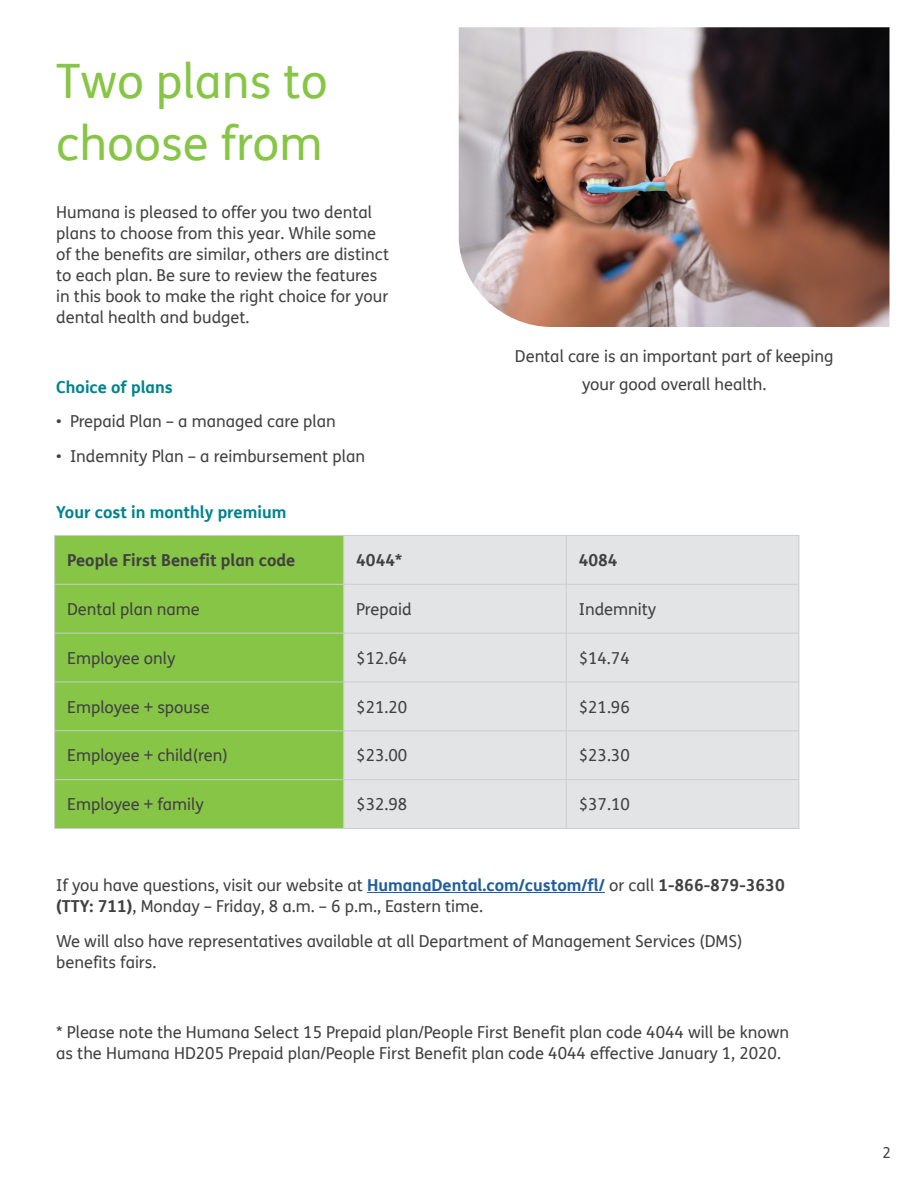
<style>
.page{position:relative;width:918px;height:1188px;background:#fff}
.page>*{position:absolute;margin:0;border:0;box-sizing:border-box;transform-origin:0 0}
.t1{font:47.55px/61.5px "FS Humana";color:#87c546}
.t2{font:16.5px/21px "FS Humana";color:#414042}
.t3{font:700 16.5px "FS Humana";color:#00838f}
.t4{font:700 16.5px "FS Humana";color:#414042}
.t5{font:15px "FS Humana";color:#414042}
.s1{font-weight:700;color:#215e9e}
.s2{font-weight:700}
</style>
<div class="page">
<div style="left:55px;top:536px;width:289px;height:292px;background:#87c546"></div>
<div style="left:345px;top:536px;width:221px;height:292px;background:#e3e4e6"></div>
<div style="left:567px;top:536px;width:231px;height:292px;background:#e3e4e5"></div>
<hr style="left:54px;top:535px;width:290px;height:1px;background:#cbcdce">
<hr style="left:344px;top:535px;width:222px;height:1px;background:#cbcdce">
<hr style="left:344px;top:536px;width:1px;height:48px;background:#cbcdce">
<hr style="left:566px;top:535px;width:233px;height:1px;background:#cbcdce">
<hr style="left:566px;top:536px;width:1px;height:48px;background:#cbcdce">
<hr style="left:55px;top:584px;width:289px;height:1px;background:#cbcdce">
<hr style="left:344px;top:584px;width:222px;height:1px;background:#cbcdce">
<hr style="left:344px;top:584px;width:1px;height:49px;background:#cbcdce">
<hr style="left:566px;top:584px;width:232px;height:1px;background:#cbcdce">
<hr style="left:566px;top:584px;width:1px;height:49px;background:#cbcdce">
<hr style="left:55px;top:633px;width:289px;height:1px;background:#cbcdce">
<hr style="left:344px;top:633px;width:222px;height:1px;background:#cbcdce">
<hr style="left:344px;top:633px;width:1px;height:49px;background:#cbcdce">
<hr style="left:566px;top:633px;width:232px;height:1px;background:#cbcdce">
<hr style="left:566px;top:633px;width:1px;height:49px;background:#cbcdce">
<hr style="left:55px;top:682px;width:289px;height:1px;background:#cbcdce">
<hr style="left:344px;top:682px;width:222px;height:1px;background:#cbcdce">
<hr style="left:344px;top:682px;width:1px;height:49px;background:#cbcdce">
<hr style="left:566px;top:682px;width:232px;height:1px;background:#cbcdce">
<hr style="left:566px;top:682px;width:1px;height:49px;background:#cbcdce">
<hr style="left:55px;top:731px;width:289px;height:1px;background:#cbcdce">
<hr style="left:344px;top:731px;width:222px;height:1px;background:#cbcdce">
<hr style="left:344px;top:731px;width:1px;height:48px;background:#cbcdce">
<hr style="left:566px;top:731px;width:232px;height:1px;background:#cbcdce">
<hr style="left:566px;top:731px;width:1px;height:48px;background:#cbcdce">
<hr style="left:55px;top:779px;width:289px;height:1px;background:#cbcdce">
<hr style="left:344px;top:779px;width:222px;height:1px;background:#cbcdce">
<hr style="left:344px;top:780px;width:1px;height:48px;background:#cbcdce">
<hr style="left:566px;top:779px;width:232px;height:1px;background:#cbcdce">
<hr style="left:566px;top:780px;width:1px;height:48px;background:#cbcdce">
<hr style="left:54px;top:828px;width:290px;height:1px;background:#cbcdce">
<hr style="left:344px;top:828px;width:222px;height:1px;background:#cbcdce">
<hr style="left:566px;top:828px;width:233px;height:1px;background:#cbcdce">
<hr style="left:54px;top:536px;width:1px;height:48px;background:#cbcdce">
<hr style="left:798px;top:536px;width:1px;height:48px;background:#cbcdce">
<hr style="left:54px;top:584px;width:1px;height:49px;background:#cbcdce">
<hr style="left:798px;top:584px;width:1px;height:49px;background:#cbcdce">
<hr style="left:54px;top:633px;width:1px;height:49px;background:#cbcdce">
<hr style="left:798px;top:633px;width:1px;height:49px;background:#cbcdce">
<hr style="left:54px;top:682px;width:1px;height:49px;background:#cbcdce">
<hr style="left:798px;top:682px;width:1px;height:49px;background:#cbcdce">
<hr style="left:54px;top:731px;width:1px;height:49px;background:#cbcdce">
<hr style="left:798px;top:731px;width:1px;height:49px;background:#cbcdce">
<hr style="left:54px;top:780px;width:1px;height:48px;background:#cbcdce">
<hr style="left:798px;top:780px;width:1px;height:48px;background:#cbcdce">
<hr style="left:367px;top:892px;width:238px;height:1px;background:#215e9e">
<img style="left:459px;top:27px;width:431px;height:300px">
<h1 class="t1" style="left:56px;top:50px;width:273px">Two plans to choose from</h1>
<p class="t2" style="left:56px;top:201px;width:335px">Humana is pleased to offer you two dental plans to choose from this year. While some of the benefits are similar, others are distinct to each plan. Be sure to review the features in this book to make the right choice for your dental health and budget.</p>
<p class="t3" style="left:56px;top:374px;width:118px">Choice of plans</p>
<p class="t2" style="left:56px;top:411px;width:281px">• Prepaid Plan – a managed care plan</p>
<p class="t2" style="left:56px;top:446px;width:310px">• Indemnity Plan – a reimbursement plan</p>
<p class="t3" style="left:56px;top:500px;width:232px">Your cost in monthly premium</p>
<p class="t2" style="left:515px;top:342px;width:320px;line-height:27.8px;text-align:center">Dental care is an important part of keeping your good overall health.</p>
<p class="t4" style="left:67px;top:547px;width:230px">People First Benefit plan code</p>
<p class="t4" style="left:356px;top:547px;width:47px">4044*</p>
<p class="t4" style="left:579px;top:547px;width:40px">4084</p>
<p class="t2" style="left:67px;top:598px;width:134px">Dental plan name</p>
<p class="t2" style="left:356px;top:598px;width:57px">Prepaid</p>
<p class="t2" style="left:579px;top:598px;width:79px">Indemnity</p>
<p class="t2" style="left:67px;top:647px;width:110px">Employee only</p>
<p class="t2" style="left:356px;top:647px;width:53px">$12.64</p>
<p class="t2" style="left:579px;top:647px;width:53px">$14.74</p>
<p class="t2" style="left:67px;top:696px;width:144px">Employee + spouse</p>
<p class="t2" style="left:356px;top:696px;width:53px">$21.20</p>
<p class="t2" style="left:579px;top:696px;width:53px">$21.96</p>
<p class="t2" style="left:67px;top:745px;width:162px">Employee + child(ren)</p>
<p class="t2" style="left:356px;top:745px;width:53px">$23.00</p>
<p class="t2" style="left:579px;top:745px;width:53px">$23.30</p>
<p class="t2" style="left:67px;top:794px;width:138px">Employee + family</p>
<p class="t2" style="left:356px;top:794px;width:53px">$32.98</p>
<p class="t2" style="left:579px;top:794px;width:53px">$37.10</p>
<p class="t2" style="left:56px;top:875px;width:730px">If you have questions, visit our website at <span class="s1">HumanaDental.com/custom/fl/</span> or call <span class="s2">1-866-879-3630 (TTY: 711)</span>, Monday – Friday, 8 a.m. – 6 p.m., Eastern time.</p>
<p class="t2" style="left:56px;top:931px;width:688px">We will also have representatives available at all Department of Management Services (DMS) benefits fairs.</p>
<p class="t2" style="left:56px;top:1021px;width:735px">* Please note the Humana Select 15 Prepaid plan/People First Benefit plan code 4044 will be known as the Humana HD205 Prepaid plan/People First Benefit plan code 4044 effective January 1, 2020.</p>
<p class="t5" style="left:882px;top:1142px;width:10px">2</p>
</div>
